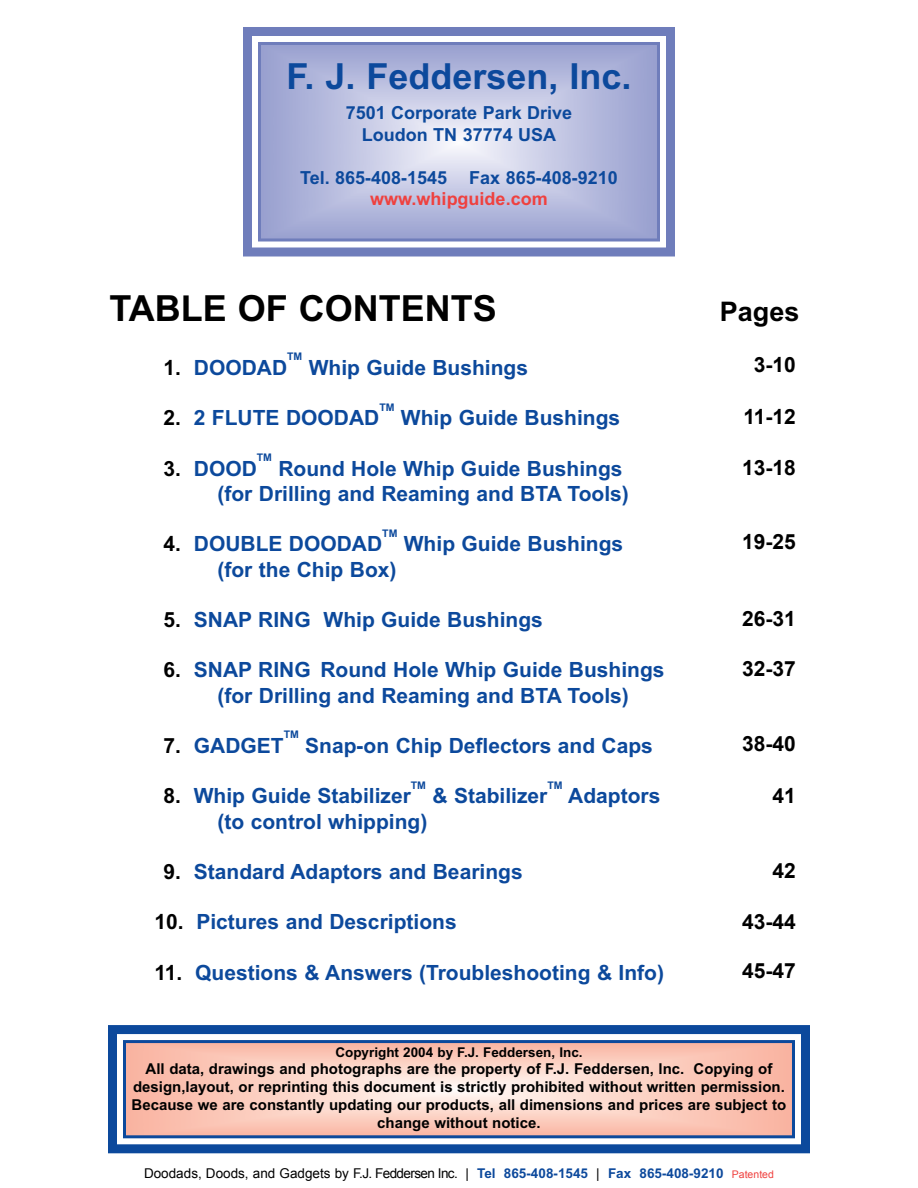
<style>
.page{position:relative;width:918px;height:1188px;background:#fff}
.page>*{position:absolute;margin:0;border:0;box-sizing:border-box;transform-origin:0 0}
.t1{font:700 36px "Arial";color:#0c499c}
.t2{font:700 36px "Arial";color:#000}
.t3{font:700 27px "Arial";color:#000}
.t4{font:700 21px "Arial";color:#0c499c}
.t5{font:700 21px "Arial";color:#000}
.t6{font:700 18px/21.6px "Arial";color:#0c499c;text-align:center}
.t7{font:700 15px/18px "Arial";color:#000;text-align:center}
.t8{font:13.5px "Arial";color:#000}
.t9{font:700 13.5px "Arial";color:#000}
.t10{font:700 10.5px "Arial";color:#0c499c}
.s1{color:#ef413f}
.s2{color:#000}
.s3{font-weight:700;color:#0c499c}
.s4{font-size:10.5px;color:#ef413f}
</style>
<div class="page">
<svg style="left:262px;top:46px;width:394px;height:192px;background:#b7bbdd"></svg>
<div style="left:243px;top:27px;width:432px;height:229px;border:9px solid #6f7dbb"></div>
<div style="left:258px;top:42px;width:402px;height:200px;border:3px solid #6f7dbb"></div>
<svg style="left:127px;top:1044px;width:664px;height:90px;background:#fbcbbd"></svg>
<div style="left:108px;top:1025px;width:702px;height:128px;border:9px solid #0c499c"></div>
<div style="left:123px;top:1040px;width:672px;height:98px;border:3px solid #0c499c"></div>
<p class="t1" style="left:286px;top:52px;width:347px">F. J. Feddersen, Inc.</p>
<p class="t6" style="left:346px;top:102px;width:228px">7501 Corporate Park Drive<br>Loudon TN 37774 USA</p>
<p class="t6" style="left:300px;top:167px;width:319px">Tel. 865-408-1545 Fax 865-408-9210 <span class="s1">www.whipguide.com</span></p>
<p class="t2" style="left:110px;top:284px;width:389px">TABLE OF CONTENTS</p>
<p class="t3" style="left:720px;top:294px;width:81px">Pages</p>
<p class="t4" style="left:164px;top:354px;width:125px"><span class="s2">1.</span> DOODAD</p>
<p class="t10" style="left:287px;top:350px;width:17px">TM</p>
<p class="t5" style="left:754px;top:351px;width:44px">3-10</p>
<p class="t5" style="left:743px;top:402px;width:54px">11-12</p>
<p class="t5" style="left:742px;top:454px;width:55px">13-18</p>
<p class="t4" style="left:309px;top:354px;width:221px">Whip Guide Bushings</p>
<p class="t5" style="left:761px;top:354px;width:32px">1-7</p>
<p class="t4" style="left:164px;top:404px;width:217px"><span class="s2">2.</span> 2 FLUTE DOODAD</p>
<p class="t10" style="left:379px;top:400px;width:17px">TM</p>
<p class="t4" style="left:401px;top:404px;width:221px">Whip Guide Bushings</p>
<p class="t5" style="left:762px;top:404px;width:32px">8-9</p>
<p class="t10" style="left:257px;top:451px;width:17px">TM</p>
<p class="t4" style="left:278px;top:454px;width:346px">Round Hole Whip Guide Bushings</p>
<p class="t5" style="left:740px;top:454px;width:55px">10-14</p>
<p class="t4" style="left:218px;top:480px;width:413px">(for Drilling and Reaming and BTA Tools)</p>
<p class="t4" style="left:164px;top:530px;width:220px"><span class="s2">4.</span> DOUBLE DOODAD</p>
<p class="t4" style="left:164px;top:454px;width:95px"><span class="s2">3.</span> DOOD</p>
<p class="t10" style="left:382px;top:526px;width:17px">TM</p>
<p class="t5" style="left:742px;top:528px;width:55px">19-25</p>
<p class="t4" style="left:404px;top:530px;width:221px">Whip Guide Bushings</p>
<p class="t5" style="left:739px;top:530px;width:55px">15-21</p>
<p class="t4" style="left:217px;top:555px;width:181px">(for the Chip Box)</p>
<p class="t4" style="left:163px;top:606px;width:381px"><span class="s2">5.</span> SNAP RING Whip Guide Bushings</p>
<p class="t5" style="left:739px;top:606px;width:55px">22-26</p>
<p class="t4" style="left:163px;top:656px;width:503px"><span class="s2">6.</span> SNAP RING Round Hole Whip Guide Bushings</p>
<p class="t5" style="left:741px;top:656px;width:55px">27 1</p>
<p class="t4" style="left:217px;top:681px;width:413px">(for Drilling and Reaming and BTA Tools)</p>
<p class="t4" style="left:163px;top:732px;width:122px"><span class="s2">7.</span> GADGET</p>
<p class="t5" style="left:742px;top:605px;width:55px">26-31</p>
<p class="t5" style="left:742px;top:655px;width:55px">32-37</p>
<p class="t10" style="left:284px;top:728px;width:17px">TM</p>
<p class="t5" style="left:742px;top:730px;width:55px">38-40</p>
<p class="t4" style="left:305px;top:732px;width:349px">Snap-on Chip Deflectors and Caps</p>
<p class="t5" style="left:729px;top:732px;width:44px">32-3</p>
<p class="t4" style="left:163px;top:782px;width:249px"><span class="s2">8.</span> Whip Guide Stabilizer</p>
<p class="t10" style="left:411px;top:778px;width:17px">TM</p>
<p class="t10" style="left:547px;top:778px;width:17px">TM</p>
<p class="t4" style="left:568px;top:782px;width:94px">Adaptors</p>
<p class="t5" style="left:742px;top:782px;width:55px">35 41</p>
<p class="t4" style="left:432px;top:782px;width:116px">&amp; Stabilizer</p>
<p class="t4" style="left:217px;top:807px;width:211px">(to control whipping)</p>
<p class="t4" style="left:163px;top:858px;width:361px"><span class="s2">9.</span> Standard Adaptors and Bearings</p>
<p class="t5" style="left:742px;top:857px;width:55px">36 42</p>
<p class="t4" style="left:154px;top:908px;width:304px"><span class="s2">10.</span> Pictures and Descriptions</p>
<p class="t5" style="left:729px;top:908px;width:55px">37-38</p>
<p class="t4" style="left:154px;top:958px;width:511px"><span class="s2">11.</span> Questions &amp; Answers (Troubleshooting &amp; Info)</p>
<p class="t5" style="left:729px;top:958px;width:55px">39-41</p>
<p class="t5" style="left:742px;top:907px;width:55px">43-44</p>
<p class="t5" style="left:742px;top:957px;width:55px">45-47</p>
<p class="t9" style="left:335px;top:1043px;width:249px">Copyright 2004 by F.J. Feddersen, Inc.</p>
<p class="t7" style="left:132px;top:1060px;width:656px">All data, drawings and photographs are the property of F.J. Feddersen, lnc. Copying of design,layout, or reprinting this document is strictly prohibited without written permission.<br>Because we are constantly updating our products, all dimensions and prices are subject to change without notice.</p>
<p class="t8" style="left:144px;top:1164px;width:631px">Doodads, Doods, and Gadgets by F.J. Feddersen Inc. | <span class="s3">Tel 865-408-1545</span> | <span class="s3">Fax 865-408-9210</span> <span class="s4">Patented</span></p>
</div>
